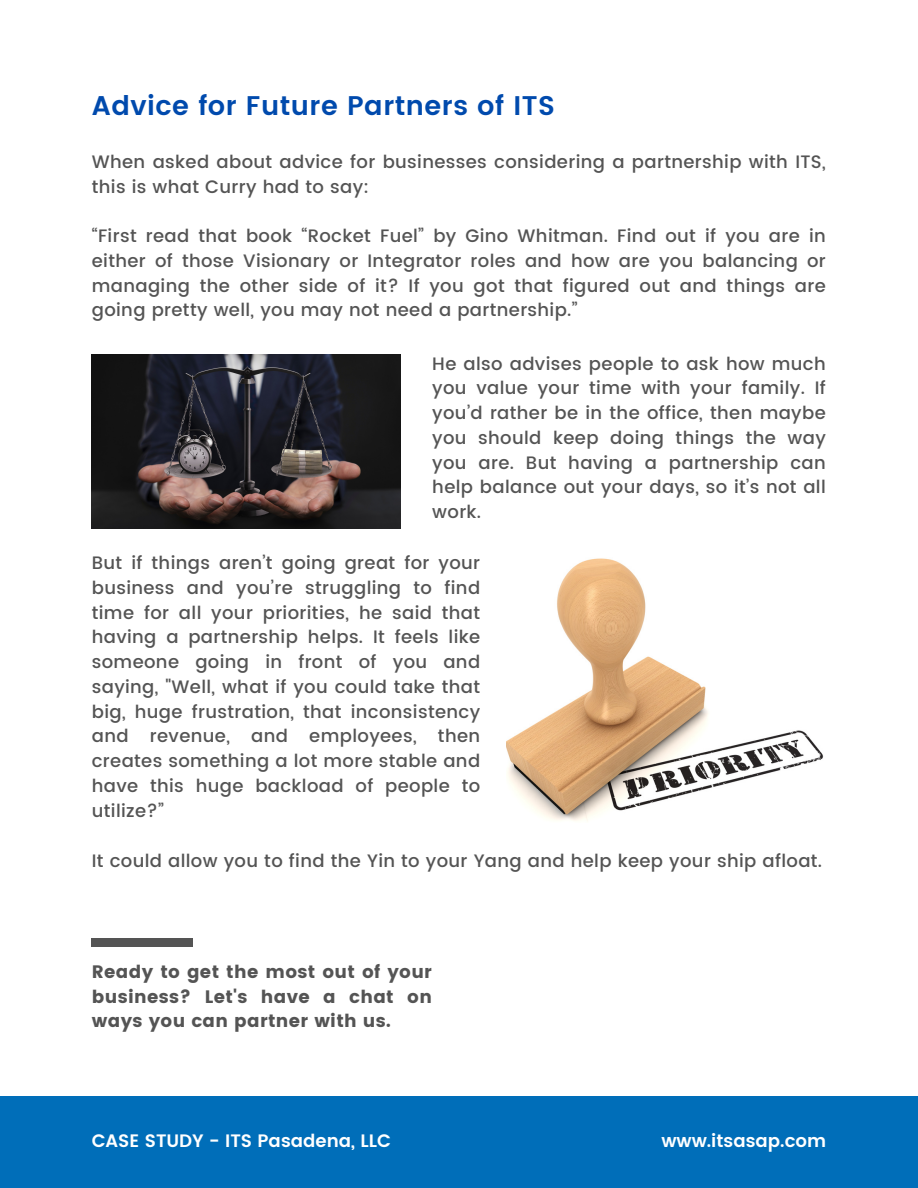
<style>
.page{position:relative;width:918px;height:1188px;background:#fff}
.page>*{position:absolute;margin:0;border:0;box-sizing:border-box;transform-origin:0 0}
.t1{font:600 27px "Poppins";letter-spacing:.02em;color:#004aad}
.t2{font:500 18px/24.8px "Poppins";letter-spacing:.02em;color:#545454;text-align:justify}
.t3{font:18px/24.8px "Poppins";letter-spacing:.02em;color:#545454;text-align:justify}
.t4{font:600 18px "Poppins";color:#fff}
</style>
<div class="page">
<div style="left:0;top:1096px;width:918px;height:92px;background:#006eb9"></div>
<img style="left:506px;top:558px;width:318px;height:263px">
<img style="left:92px;top:355px;width:308px;height:174px">
<div style="left:92px;top:938px;width:101px;height:9px;background:#545454"></div>
<p class="t1" style="left:92px;top:90px;width:465px">Advice for Future Partners of ITS</p>
<p class="t2" style="left:92px;top:149px;width:736px">When asked about advice for businesses considering a partnership with ITS, this is what Curry had to say:</p>
<p class="t2" style="left:92px;top:224px;width:736px">“First read that book “Rocket Fuel” by Gino Whitman. Find out if you are in either of those Visionary or Integrator roles and how are you balancing or managing the other side of it? If you got that figured out and things are going pretty well, you may not need a partnership.”</p>
<p class="t2" style="left:432px;top:351px;width:395px">He also advises people to ask how much you value your time with your family. If you’d rather be in the office, then maybe you should keep doing things the way you are. But having a partnership can help balance out your days, so it’s not all work.</p>
<p class="t2" style="left:92px;top:551px;width:390px">But if things aren’t going great for your business and you’re struggling to find time for all your priorities, he said that having a partnership helps. It feels like someone going in front of you and saying, "Well, what if you could take that big, huge frustration, that inconsistency and revenue, and employees, then creates something a lot more stable and have this huge backload of people to utilize?”</p>
<p class="t2" style="left:92px;top:848px;width:732px">It could allow you to find the Yin to your Yang and help keep your ship afloat.</p>
<p class="t3" style="left:92px;top:959px;width:342px">Ready to get the most out of your business? Let's have a chat on ways you can partner with us.</p>
<p class="t4" style="left:92px;top:1130px;width:301px">CASE STUDY - ITS Pasadena, LLC</p>
<p class="t4" style="left:661px;top:1130px;width:166px">www.itsasap.com</p>
</div>
